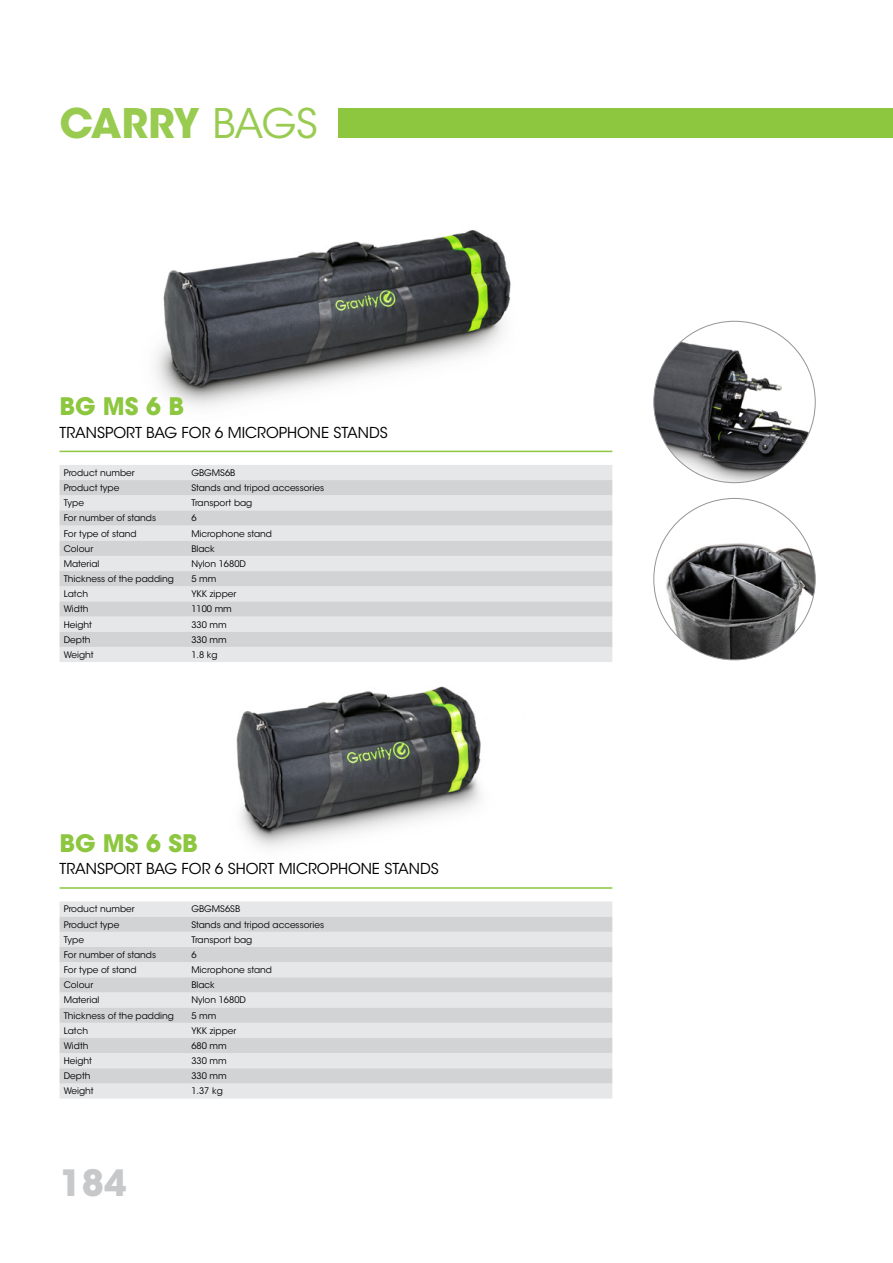
<style>
.page{position:relative;width:893px;height:1263px;background:#fff}
.page>*{position:absolute;margin:0;border:0;box-sizing:border-box;transform-origin:0 0}
.t1{font:700 40.5px "ITC Avant Garde Std";letter-spacing:-.015em;color:#98cb4f}
.t2{font:700 36px "ITC Avant Garde Std";color:#c7c8ca}
.t3{font:700 24px "ITC Avant Garde Std";color:#8dc63f}
.t4{font:15px "ITC Avant Garde Std";color:#000}
.t5{font:9px "ITC Avant Garde Std";color:#000}
.s1{font-weight:400}
</style>
<div class="page">
<img style="left:155px;top:230px;width:356px;height:177px">
<img style="left:236px;top:686px;width:245px;height:162px">
<div style="left:60px;top:465px;width:552px;height:197px;background:#e6e7e8"></div>
<svg style="left:60px;top:480px;width:552px;height:167px;background:#dadcdd"></svg>
<hr style="left:60px;top:451px;width:552px;height:1px;background:#8dc63f">
<img style="left:654px;top:498px;width:161px;height:162px;border-radius:81px">
<img style="left:654px;top:321px;width:161px;height:162px;border-radius:81px">
<hr style="left:60px;top:887px;width:552px;height:2px;background:#8dc63f">
<div style="left:60px;top:901px;width:552px;height:198px;background:#e6e7e8"></div>
<svg style="left:60px;top:917px;width:552px;height:166px;background:#dadcdd"></svg>
<div style="left:338px;top:108px;width:555px;height:30px;background:#8dc63f"></div>
<h1 class="t1" style="left:60px;top:97px;width:260px">CARRY <span class="s1">BAGS</span></h1>
<h3 class="t3" style="left:60px;top:391px;width:126px">BG MS 6 B</h3>
<h3 class="t4" style="left:60px;top:423px;width:330px">TRANSPORT BAG FOR 6 MICROPHONE STANDS</h3>
<p class="t5" style="left:64px;top:467px;width:72px">Product number</p>
<p class="t5" style="left:191px;top:467px;width:46px">GBGMS6B</p>
<p class="t5" style="left:64px;top:482px;width:57px">Product type</p>
<p class="t5" style="left:191px;top:482px;width:134px">Stands and tripod accessories</p>
<p class="t5" style="left:64px;top:497px;width:22px">Type</p>
<p class="t5" style="left:191px;top:497px;width:63px">Transport bag</p>
<p class="t5" style="left:64px;top:513px;width:94px">For number of stands</p>
<p class="t5" style="left:191px;top:513px;width:7px">6</p>
<p class="t5" style="left:64px;top:528px;width:74px">For type of stand</p>
<p class="t5" style="left:191px;top:528px;width:82px">Microphone stand</p>
<p class="t5" style="left:64px;top:543px;width:31px">Colour</p>
<p class="t5" style="left:191px;top:543px;width:25px">Black</p>
<p class="t5" style="left:64px;top:558px;width:37px">Material</p>
<p class="t5" style="left:191px;top:558px;width:56px">Nylon 1680D</p>
<p class="t5" style="left:64px;top:573px;width:112px">Thickness of the padding</p>
<p class="t5" style="left:191px;top:573px;width:26px">5 mm</p>
<p class="t5" style="left:64px;top:588px;width:26px">Latch</p>
<p class="t5" style="left:191px;top:588px;width:47px">YKK zipper</p>
<p class="t5" style="left:64px;top:604px;width:26px">Width</p>
<p class="t5" style="left:191px;top:604px;width:42px">1100 mm</p>
<p class="t5" style="left:64px;top:619px;width:30px">Height</p>
<p class="t5" style="left:191px;top:619px;width:37px">330 mm</p>
<p class="t5" style="left:64px;top:634px;width:28px">Depth</p>
<p class="t5" style="left:191px;top:634px;width:37px">330 mm</p>
<p class="t5" style="left:64px;top:649px;width:32px">Weight</p>
<p class="t5" style="left:191px;top:649px;width:28px">1.8 kg</p>
<h3 class="t3" style="left:60px;top:827px;width:140px">BG MS 6 SB</h3>
<h3 class="t4" style="left:60px;top:860px;width:381px">TRANSPORT BAG FOR 6 SHORT MICROPHONE STANDS</h3>
<p class="t5" style="left:64px;top:904px;width:72px">Product number</p>
<p class="t5" style="left:191px;top:904px;width:50px">GBGMS6SB</p>
<p class="t5" style="left:64px;top:919px;width:57px">Product type</p>
<p class="t5" style="left:191px;top:919px;width:134px">Stands and tripod accessories</p>
<p class="t5" style="left:64px;top:934px;width:22px">Type</p>
<p class="t5" style="left:191px;top:934px;width:63px">Transport bag</p>
<p class="t5" style="left:64px;top:949px;width:94px">For number of stands</p>
<p class="t5" style="left:191px;top:949px;width:7px">6</p>
<p class="t5" style="left:64px;top:964px;width:74px">For type of stand</p>
<p class="t5" style="left:191px;top:964px;width:82px">Microphone stand</p>
<p class="t5" style="left:64px;top:979px;width:31px">Colour</p>
<p class="t5" style="left:191px;top:979px;width:25px">Black</p>
<p class="t5" style="left:64px;top:995px;width:37px">Material</p>
<p class="t5" style="left:191px;top:995px;width:56px">Nylon 1680D</p>
<p class="t5" style="left:64px;top:1010px;width:112px">Thickness of the padding</p>
<p class="t5" style="left:191px;top:1010px;width:26px">5 mm</p>
<p class="t5" style="left:64px;top:1025px;width:26px">Latch</p>
<p class="t5" style="left:191px;top:1025px;width:47px">YKK zipper</p>
<p class="t5" style="left:64px;top:1040px;width:26px">Width</p>
<p class="t5" style="left:191px;top:1040px;width:37px">680 mm</p>
<p class="t5" style="left:64px;top:1055px;width:30px">Height</p>
<p class="t5" style="left:191px;top:1055px;width:37px">330 mm</p>
<p class="t5" style="left:64px;top:1070px;width:28px">Depth</p>
<p class="t5" style="left:191px;top:1070px;width:37px">330 mm</p>
<p class="t5" style="left:64px;top:1086px;width:32px">Weight</p>
<p class="t5" style="left:191px;top:1086px;width:33px">1.37 kg</p>
<h2 class="t2" style="left:60px;top:1159px;width:68px">184</h2>
</div>
